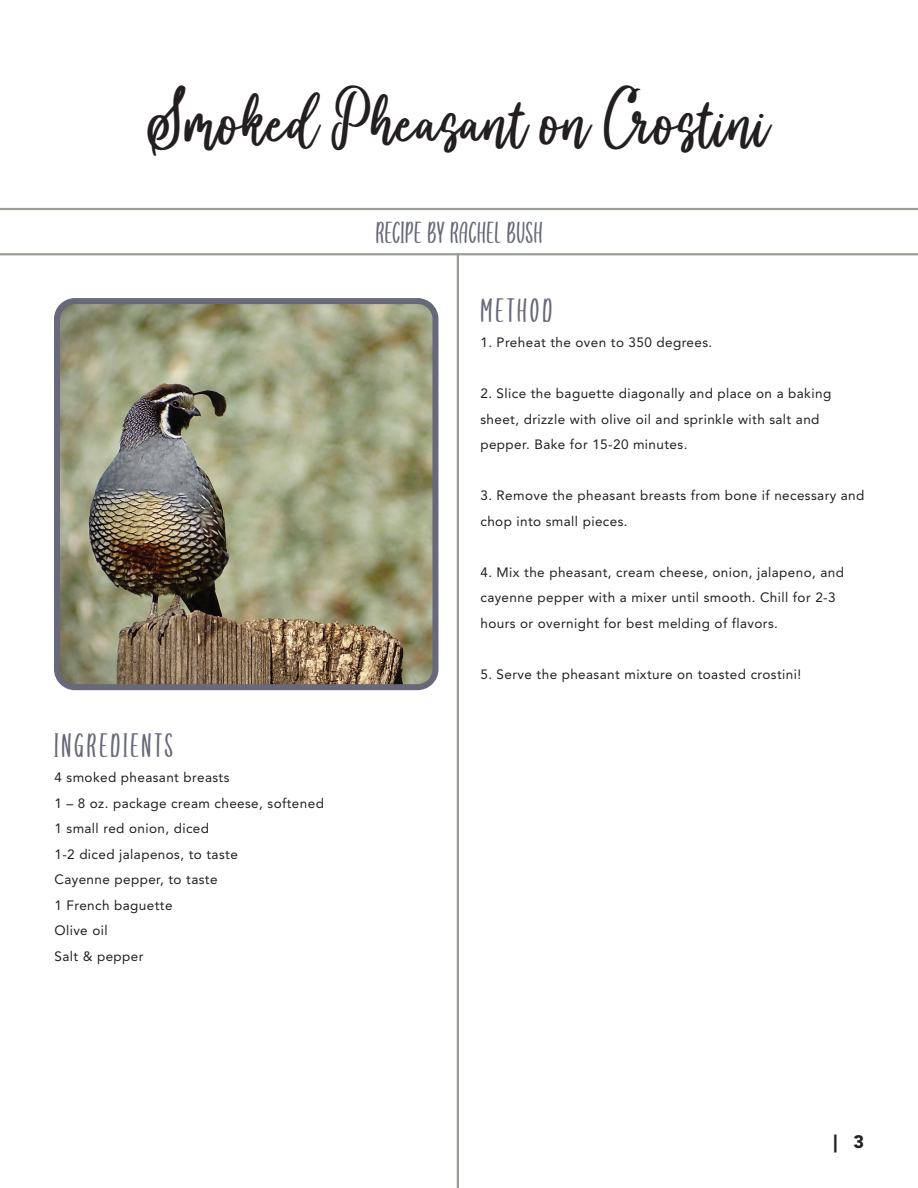
<style>
.page{position:relative;width:918px;height:1188px;background:#fff}
.page>*{position:absolute;margin:0;border:0;box-sizing:border-box;transform-origin:0 0}
.t1{font:39.9px "youaremyeverythinkscriptfo";color:#231f20}
.t2{font:900 18px "Avenir LT Std";color:#231f20}
.t3{font:15px "youaremyeverythinkdisplayf";letter-spacing:.2em;color:#67687a}
.t4{font:13.5px/25.5px "Avenir LT Std";letter-spacing:.03em;color:#231f20}
.t5{font:13.5px "youaremyeverythinkdisplayf";letter-spacing:.04em;color:#67687a}
</style>
<div class="page">
<img style="left:61px;top:305px;width:370px;height:378px">
<div style="left:54px;top:298px;width:384px;height:392px;border:6px solid #67687a;border-radius:18px"></div>
<hr style="left:0;top:208px;width:918px;height:2px;background:#979e94">
<hr style="left:0;top:253px;width:918px;height:2px;background:#979e94">
<hr style="left:457px;top:253px;width:2px;height:935px;background:#979e94">
<h1 class="t1" style="left:149px;top:104px;width:623px">Smoked Pheasant on Crostini</h1>
<p class="t5" style="left:376px;top:230px;width:168px">RECIPE BY RACHEL BUSH</p>
<p class="t3" style="left:54px;top:743px;width:120px">INGREDIENTS</p>
<p class="t4" style="left:54px;top:765px;width:271px">4 smoked pheasant breasts<br>1 – 8 oz. package cream cheese, softened<br>1 small red onion, diced<br>1-2 diced jalapenos, to taste<br>Cayenne pepper, to taste<br>1 French baguette<br>Olive oil<br>Salt &amp; pepper</p>
<p class="t3" style="left:480px;top:308px;width:73px">METHOD</p>
<p class="t4" style="left:480px;top:330px;width:233px">1. Preheat the oven to 350 degrees.</p>
<p class="t4" style="left:480px;top:381px;width:352px">2. Slice the baguette diagonally and place on a baking sheet, drizzle with olive oil and sprinkle with salt and pepper. Bake for 15-20 minutes.</p>
<p class="t4" style="left:480px;top:483px;width:386px">3. Remove the pheasant breasts from bone if necessary and chop into small pieces.</p>
<p class="t4" style="left:480px;top:559px;width:365px">4. Mix the pheasant, cream cheese, onion, jalapeno, and cayenne pepper with a mixer until smooth. Chill for 2-3 hours or overnight for best melding of flavors.</p>
<p class="t4" style="left:480px;top:661px;width:322px">5. Serve the pheasant mixture on toasted crostini!</p>
<h2 class="t2" style="left:833px;top:1130px;width:32px">| 3</h2>
</div>
